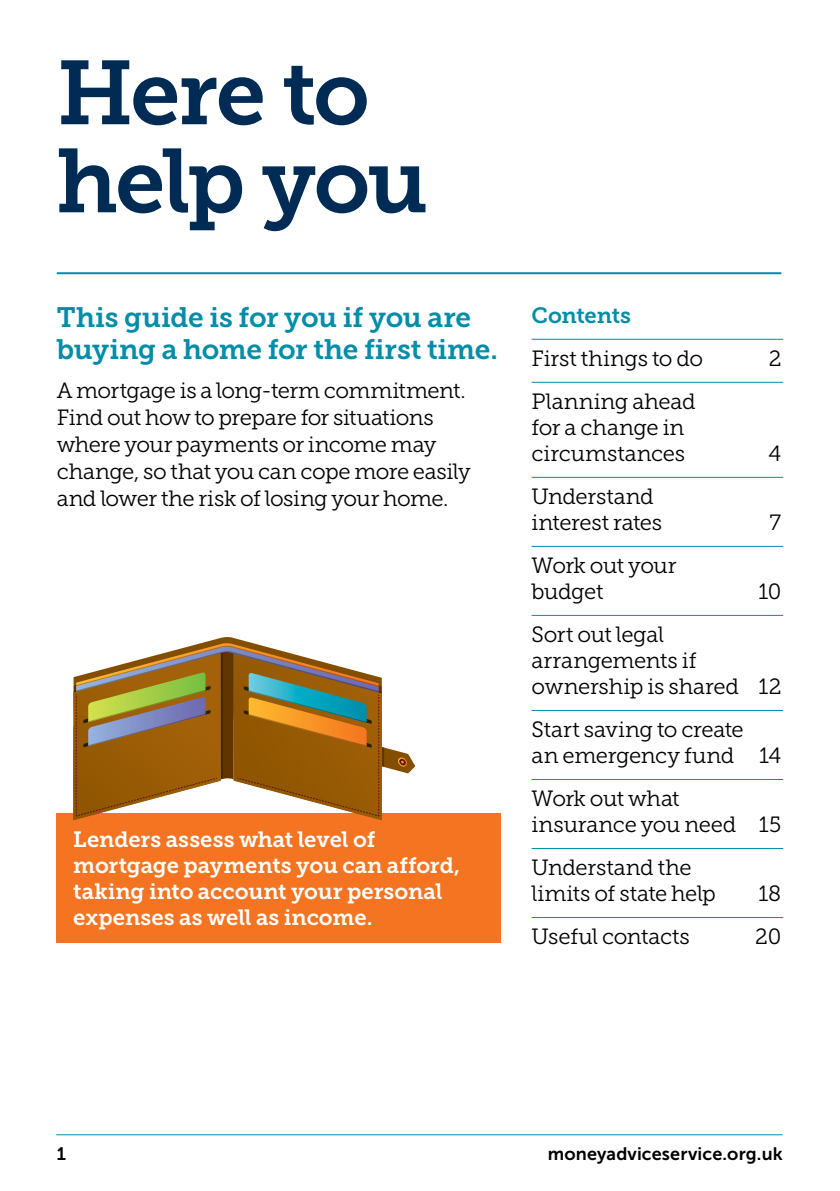
<style>
.page{position:relative;width:840px;height:1191px;background:#fff}
.page>*{position:absolute;margin:0;border:0;box-sizing:border-box;transform-origin:0 0}
.t1{font:90px/88px "Museo Slab 700";letter-spacing:-.03em;color:#002b54}
.t2{font:28px/32px "Museo Slab 700";letter-spacing:-.005em;color:#008da8}
.t3{font:22px/26px "Museo Slab 300";letter-spacing:-.02em;color:#000}
.t4{font:22px/26px "Museo Slab 700";color:#fff}
.t5{font:22px/26px "Museo Slab 300";color:#000}
.t6{font:22px "Museo Slab 700";letter-spacing:-.015em;color:#008da8}
.t7{font:18px "Museo Sans 700";letter-spacing:.01em;color:#000}
</style>
<div class="page">
<hr style="left:56px;top:1134px;width:726px;height:1px;background:#008da8">
<hr style="left:57px;top:272px;width:723px;height:2px;background:#008da8">
<hr style="left:531px;top:339px;width:251px;height:1px;background:#008da8">
<hr style="left:531px;top:382px;width:251px;height:1px;background:#008da8">
<hr style="left:531px;top:477px;width:251px;height:1px;background:#008da8">
<hr style="left:531px;top:546px;width:251px;height:1px;background:#008da8">
<hr style="left:531px;top:615px;width:251px;height:1px;background:#008da8">
<hr style="left:531px;top:710px;width:251px;height:1px;background:#008da8">
<hr style="left:531px;top:779px;width:251px;height:1px;background:#008da8">
<hr style="left:531px;top:848px;width:251px;height:1px;background:#008da8">
<hr style="left:531px;top:917px;width:251px;height:1px;background:#008da8">
<div style="left:56px;top:813px;width:444px;height:129px;background:#f47421"></div>
<svg style="left:73px;top:637px;width:342px;height:183px"></svg>
<h1 class="t1" style="left:57px;top:50px;width:373px">Here to help you</h1>
<p class="t2" style="left:57px;top:302px;width:442px">This guide is for you if you are buying a home for the first time.</p>
<p class="t3" style="left:57px;top:377px;width:415px;line-height:27px">A mortgage is a long-term commitment.<br>Find out how to prepare for situations where your payments or income may change, so that you can cope more easily and lower the risk of losing your home.</p>
<p class="t4" style="left:73px;top:826px;width:388px">Lenders assess what level of mortgage payments you can afford, taking into account your personal expenses as well as income.</p>
<p class="t6" style="left:531px;top:303px;width:101px">Contents</p>
<p class="t3" style="left:531px;top:345px;width:173px">First things to do</p>
<p class="t3" style="left:768px;top:345px;width:14px">2</p>
<p class="t5" style="left:531px;top:388px;width:165px">Planning ahead for a change in circumstances</p>
<p class="t3" style="left:768px;top:440px;width:14px">4</p>
<p class="t3" style="left:531px;top:483px;width:132px">Understand interest rates</p>
<p class="t3" style="left:769px;top:509px;width:13px">7</p>
<p class="t3" style="left:531px;top:552px;width:146px">Work out your budget</p>
<p class="t3" style="left:758px;top:578px;width:24px">10</p>
<p class="t3" style="left:531px;top:621px;width:251px">Sort out legal arrangements if ownership is shared 12</p>
<p class="t3" style="left:531px;top:716px;width:251px">Start saving to create<br>an emergency fund 14</p>
<p class="t3" style="left:531px;top:785px;width:251px">Work out what insurance you need 15</p>
<p class="t3" style="left:531px;top:854px;width:186px">Understand the limits of state help</p>
<p class="t3" style="left:758px;top:880px;width:24px">18</p>
<p class="t3" style="left:531px;top:923px;width:160px">Useful contacts</p>
<p class="t3" style="left:754px;top:923px;width:28px">20</p>
<p class="t7" style="left:57px;top:1143px;width:11px">1</p>
<p class="t7" style="left:547px;top:1143px;width:236px">moneyadviceservice.org.uk</p>
</div>
